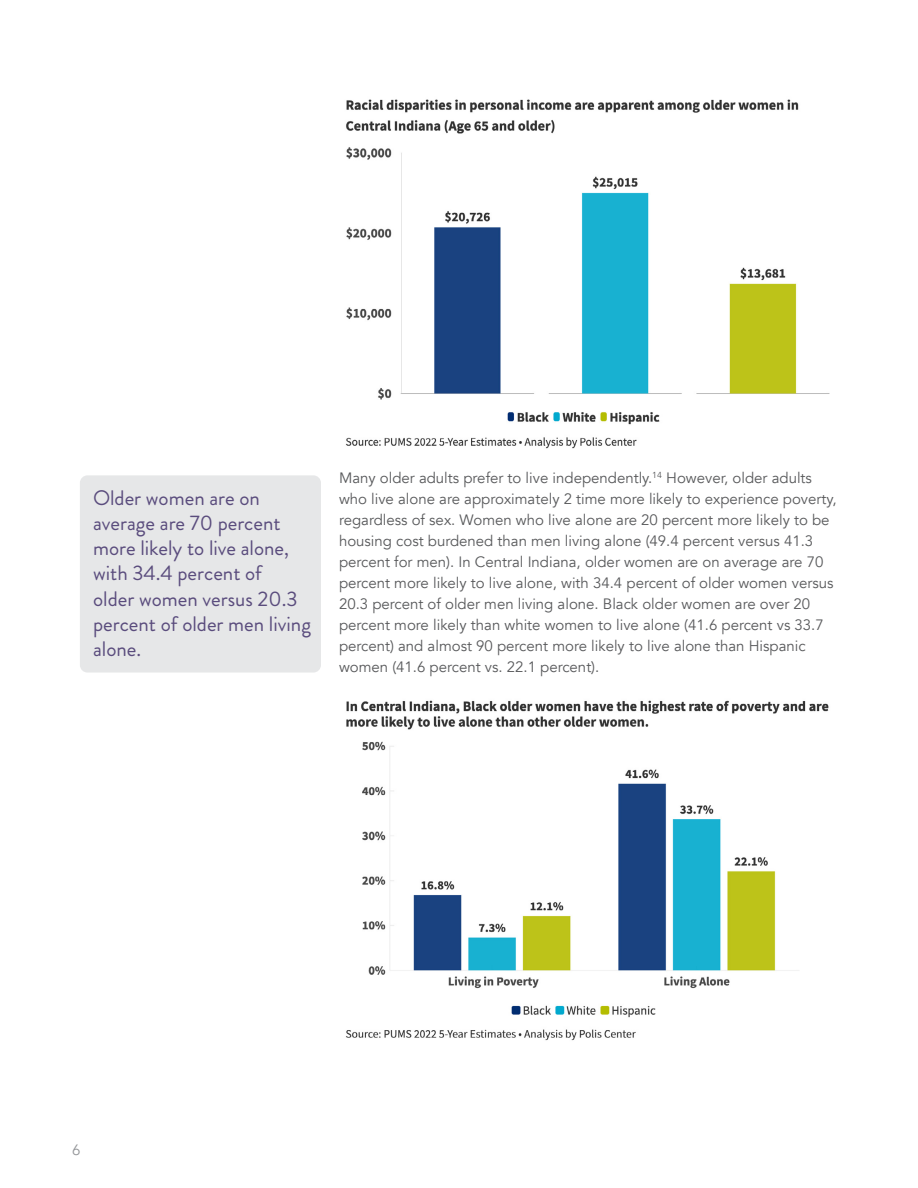
<style>
.page{position:relative;width:918px;height:1188px;background:#fff}
.page>*{position:absolute;margin:0;border:0;box-sizing:border-box;transform-origin:0 0}
.t1{font:21px/25.2px "Brandon Grotesque";color:#5a4c7d}
.t2{font:15px/21px "Avenir";color:#58595b}
.t3{font:15px "Avenir";color:#939598}
</style>
<div class="page">
<img style="left:346px;top:99px;width:484px;height:350px">
<div style="left:80px;top:475px;width:241px;height:198px;background:#e6e7e8;border-radius:8px"></div>
<img style="left:346px;top:700px;width:483px;height:341px">
<h1 class="t1" style="left:93px;top:485px;width:219px">Older women are on average are 70 percent more likely to live alone, with 34.4 percent of<br>older women versus 20.3 percent of older men living alone.</h1>
<p class="t2" style="left:339px;top:468px;width:499px">Many older adults prefer to live independently.<sup>14</sup> However, older adults who live alone are approximately 2 time more likely to experience poverty, regardless of sex. Women who live alone are 20 percent more likely to be housing cost burdened than men living alone (49.4 percent versus 41.3 percent for men). In Central Indiana, older women are on average are 70 percent more likely to live alone, with 34.4 percent of older women versus 20.3 percent of older men living alone. Black older women are over 20 percent more likely than white women to live alone (41.6 percent vs 33.7 percent) and almost 90 percent more likely to live alone than Hispanic women (41.6 percent vs. 22.1 percent).</p>
<p class="t3" style="left:72px;top:1141px;width:10px">6</p>
</div>
